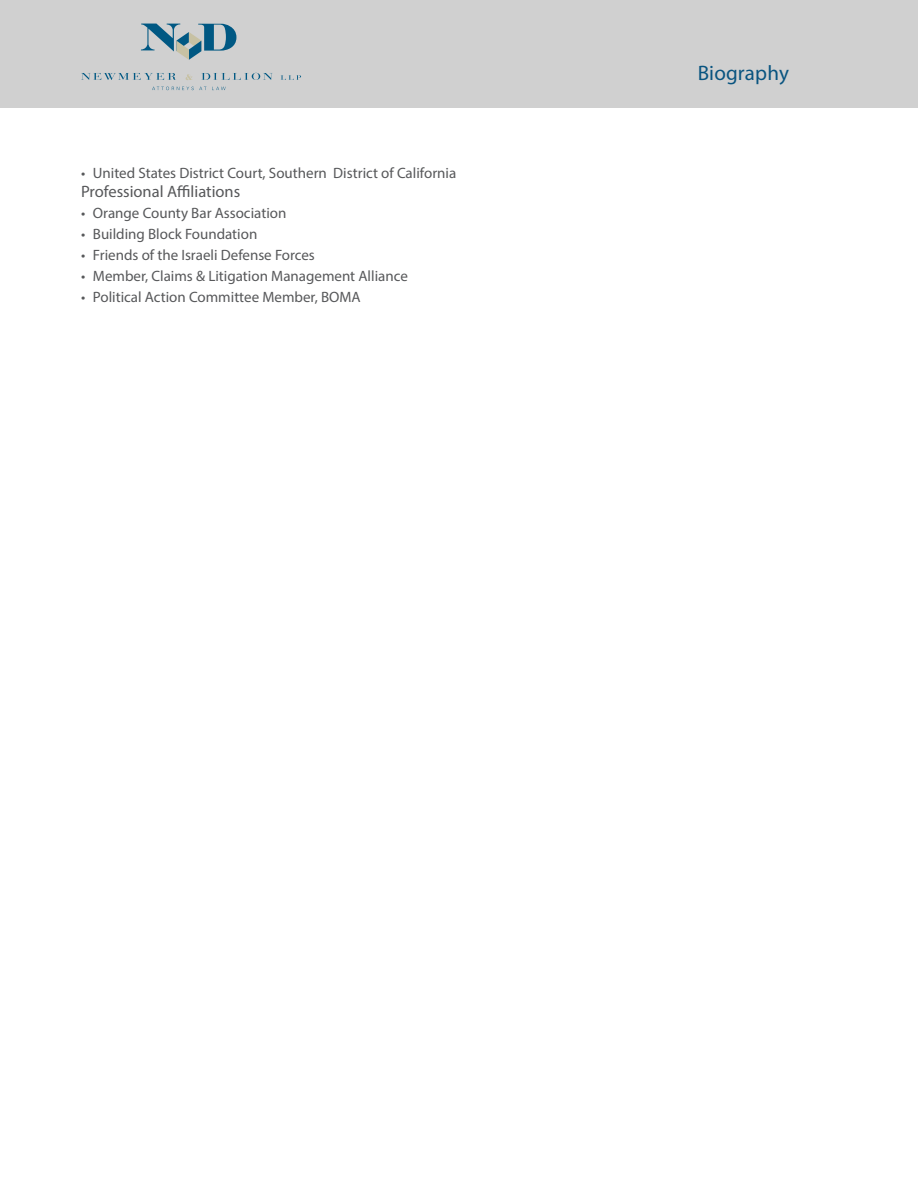
<style>
.page{position:relative;width:918px;height:1188px;background:#fff}
.page>*{position:absolute;margin:0;border:0;box-sizing:border-box;transform-origin:0 0}
.t1{font:21px "Myriad Pro";letter-spacing:.01em;color:#095480}
.t2{font:16.5px "Myriad Pro";color:#57585a}
.t3{font:15px "Myriad Pro";color:#57585a}
</style>
<div class="page">
<div style="left:0;top:0;width:918px;height:108px;background:#d0d0d0"></div>
<svg style="left:141px;top:24px;width:95px;height:36px"></svg>
<svg style="left:81px;top:73px;width:95px;height:7px"></svg>
<svg style="left:201px;top:73px;width:72px;height:7px"></svg>
<svg style="left:281px;top:75px;width:20px;height:5px"></svg>
<svg style="left:186px;top:74px;width:6px;height:6px"></svg>
<svg style="left:152px;top:87px;width:54px;height:3px"></svg>
<svg style="left:212px;top:87px;width:14px;height:3px"></svg>
<p class="t3" style="left:81px;top:163px;width:377px">• United States District Court, Southern District of California</p>
<p class="t2" style="left:81px;top:182px;width:161px">Professional Affiliations</p>
<p class="t3" style="left:81px;top:204px;width:207px">• Orange County Bar Association</p>
<p class="t3" style="left:81px;top:225px;width:178px">• Building Block Foundation</p>
<p class="t3" style="left:81px;top:246px;width:235px">• Friends of the Israeli Defense Forces</p>
<p class="t3" style="left:81px;top:267px;width:328px">• Member, Claims &amp; Litigation Management Alliance</p>
<p class="t3" style="left:81px;top:288px;width:281px">• Political Action Committee Member, BOMA</p>
<p class="t1" style="left:698px;top:60px;width:93px">Biography</p>
</div>
